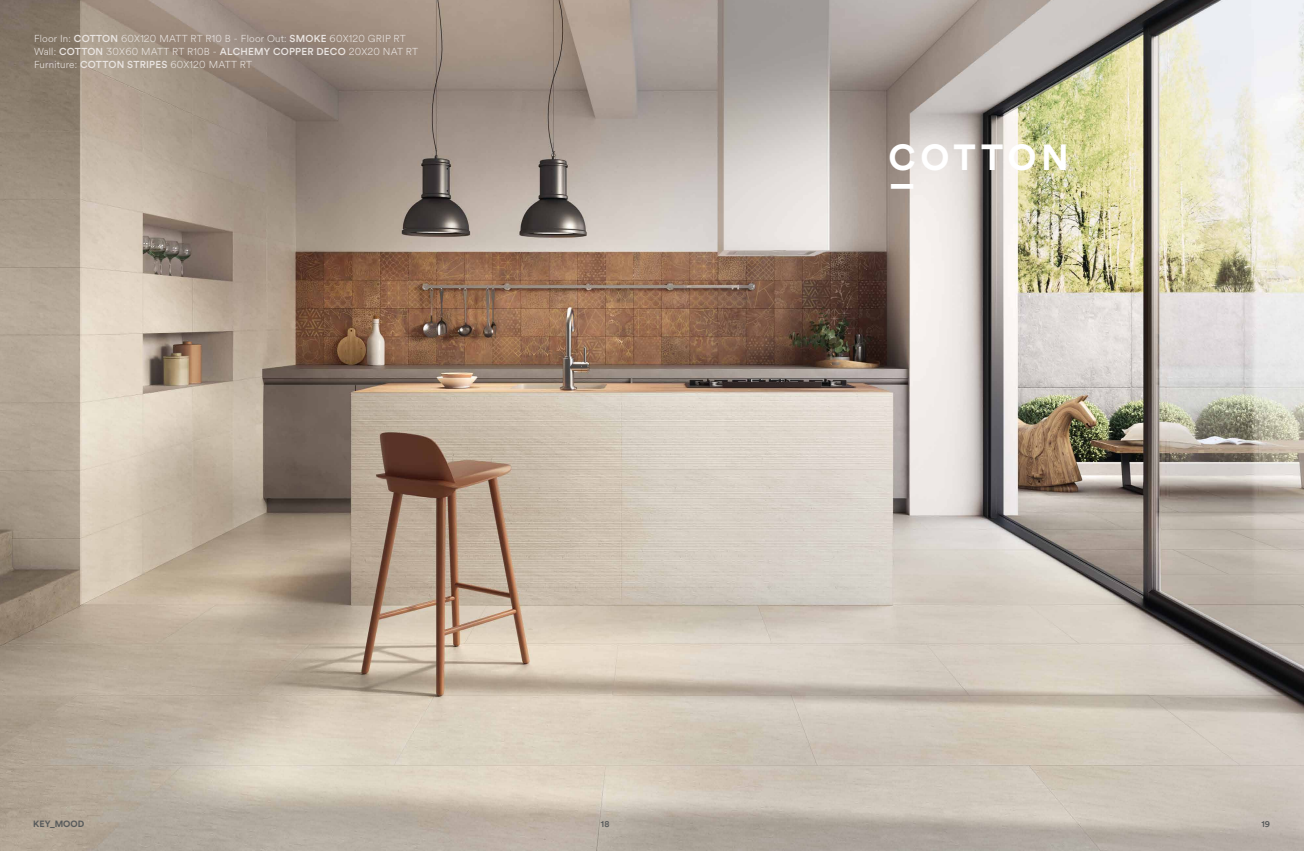
<style>
.page{position:relative;width:1304px;height:851px;background:#fff}
.page>*{position:absolute;margin:0;border:0;box-sizing:border-box;transform-origin:0 0}
.t1{font:700 43.8px "Circular Std";color:#fff}
.t2{font:700 36px "Circular Std";letter-spacing:.125em;color:#fff}
.t3{font:300 10px/13px "Circular Spotify Text";letter-spacing:.02em;color:#e9e4e1}
.t4{font:700 9px "Circular Std";color:#575a5b}
.t5{font:500 9px "Circular Std";color:#575a5b}
.s1{font-family:"Circular Std";font-weight:500}
</style>
<div class="page">
<img style="left:0;top:0;width:1304px;height:850px">
<p class="t3" style="left:34px;top:32px;width:386px">Floor In: <span class="s1">COTTON</span> 60X120 MATT RT R10 B - Floor Out: <span class="s1">SMOKE</span> 60X120 GRIP RT<br>Wall: <span class="s1">COTTON</span> 30X60 MATT RT R10B - <span class="s1">ALCHEMY COPPER DECO</span> 20X20 NAT RT<br>Furniture: <span class="s1">COTTON STRIPES</span> 60X120 MATT RT</p>
<h2 class="t2" style="left:889px;top:134px;width:182px">COTTON</h2>
<h1 class="t1" style="left:891px;top:140px;width:24px">_</h1>
<p class="t4" style="left:33px;top:818px;width:53px">KEY_MOOD</p>
<p class="t5" style="left:601px;top:818px;width:10px">18</p>
<p class="t5" style="left:1261px;top:818px;width:10px">19</p>
</div>
